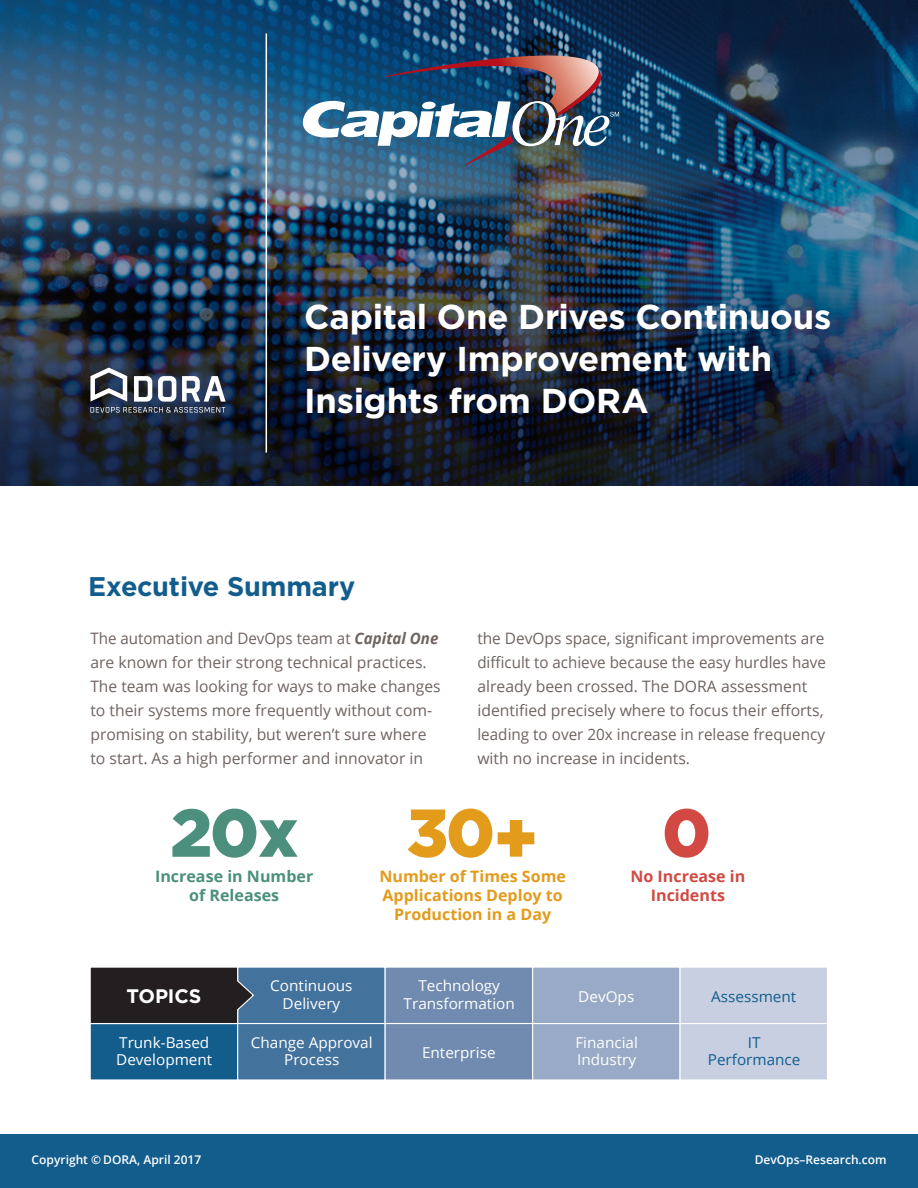
<style>
.page{position:relative;width:918px;height:1188px;background:#fff}
.page>*{position:absolute;margin:0;border:0;box-sizing:border-box;transform-origin:0 0}
.t1{font:900 67.5px "Gotham";color:#4b8f7c}
.t2{font:900 67.5px "Gotham";color:#e39b1c}
.t3{font:900 67.5px "Gotham";color:#d24943}
.t4{font:700 34.5px/42px "Gotham";letter-spacing:-.01em;color:#fff}
.t5{font:700 27px "Gotham";letter-spacing:-.005em;color:#135d8d}
.t6{font:700 19.5px "Gotham";letter-spacing:-.01em;color:#fff}
.t7{font:15.75px/24px "Open Sans";color:#6f6360;scale:.96 1}
.t8{font:15.75px/24px "Open Sans";color:#6f6360}
.t9{font:700 15.75px/19px "Open Sans";color:#e39b1c;text-align:center}
.t10{font:700 15.75px/19px "Open Sans";color:#4b8f7c;text-align:center}
.t11{font:700 15.75px/19px "Open Sans";color:#d24943;text-align:center}
.t12{font:15px/17.2px "Open Sans";color:#fff;text-align:center}
.t13{font:15px/17.2px "Open Sans";color:#135d8d;text-align:center}
.t14{font:600 12px "Open Sans";color:#fff}
.s1{font-weight:700;font-style:italic}
.s2{font-size:71.55px}
</style>
<div class="page">
<svg style="left:0;top:0;width:918px;height:192px;background:#234e72"></svg>
<img style="left:0;top:192px;width:918px;height:294px">
<hr style="left:266px;top:33px;width:1px;height:420px;background:#fff">
<svg style="left:90px;top:368px;width:136px;height:45px"></svg>
<img style="left:301px;top:56px;width:318px;height:110px">
<div style="left:0;top:1134px;width:918px;height:54px;background:#135d8d"></div>
<div style="left:237px;top:967px;width:149px;height:57px;background:#43729d"></div>
<div style="left:385px;top:967px;width:148px;height:57px;background:#708baf;border:1px solid #fff"></div>
<div style="left:532px;top:967px;width:149px;height:57px;background:#98aac6;border:1px solid #fff"></div>
<div style="left:680px;top:967px;width:148px;height:57px;background:#c7cfe0;border:1px solid #fff"></div>
<div style="left:90px;top:1023px;width:148px;height:58px;background:#135d8d;border:1px solid #fff"></div>
<div style="left:237px;top:1023px;width:149px;height:58px;background:#43729d;border:1px solid #fff"></div>
<div style="left:385px;top:1023px;width:148px;height:58px;background:#708baf;border:1px solid #fff"></div>
<div style="left:532px;top:1023px;width:149px;height:58px;background:#98aac6;border:1px solid #fff"></div>
<div style="left:680px;top:1023px;width:148px;height:58px;background:#c7cfe0;border:1px solid #fff"></div>
<svg style="left:90px;top:967px;width:165px;height:58px;background:#2f3034"></svg>
<h2 class="t4" style="left:304px;top:294px;width:529px">Capital One Drives Continuous<br>Delivery Improvement with<br>Insights from DORA</h2>
<h3 class="t5" style="left:88px;top:571px;width:269px">Executive Summary</h3>
<p class="t7" style="left:90px;top:626px;width:366px">The automation and DevOps team at <span class="s1">Capital One </span>are known for their strong technical practices.<br>The team was looking for ways to make changes to their systems more frequently without com&shy;promising on stability, but weren’t sure where to start. As a high performer and innovator in</p>
<p class="t8" style="left:477px;top:626px;width:350px">the DevOps space, significant improvements are difficult to achieve because the easy hurdles have already been crossed. The DORA assessment identified precisely where to focus their efforts, leading to over 20x increase in release frequency with no increase in incidents.</p>
<h1 class="t1" style="left:170px;top:794px;width:129px">20x</h1>
<p class="t10" style="left:155px;top:866px;width:160px">Increase in Number of Releases</p>
<h1 class="t2" style="left:406px;top:794px;width:134px">30<span class="s2">+</span></h1>
<p class="t9" style="left:379px;top:866px;width:188px">Number of Times Some<br>Applications Deploy to<br>Production in a Day</p>
<h1 class="t3" style="left:662px;top:794px;width:51px">0</h1>
<p class="t11" style="left:630px;top:866px;width:116px">No Increase in<br>Incidents</p>
<p class="t6" style="left:126px;top:984px;width:76px">TOPICS</p>
<p class="t12" style="left:270px;top:977px;width:84px">Continuous<br>Delivery</p>
<p class="t12" style="left:404px;top:977px;width:113px">Technology<br>Transformation</p>
<p class="t12" style="left:116px;top:1033px;width:98px;text-align:left">Trunk-Based<br>Development</p>
<p class="t12" style="left:251px;top:1033px;width:123px">Change Approval<br>Process</p>
<p class="t12" style="left:575px;top:1033px;width:64px;text-align:left">Financial<br>Industry</p>
<p class="t13" style="left:708px;top:1033px;width:94px">IT<br>Performance</p>
<p class="t12" style="left:578px;top:987px;width:57px">DevOps</p>
<p class="t13" style="left:711px;top:987px;width:87px">Assessment</p>
<p class="t12" style="left:422px;top:1044px;width:75px">Enterprise</p>
<p class="t14" style="left:32px;top:1152px;width:171px">Copyright © DORA, April 2017</p>
<p class="t14" style="left:755px;top:1152px;width:133px">DevOps–Research.com</p>
</div>
